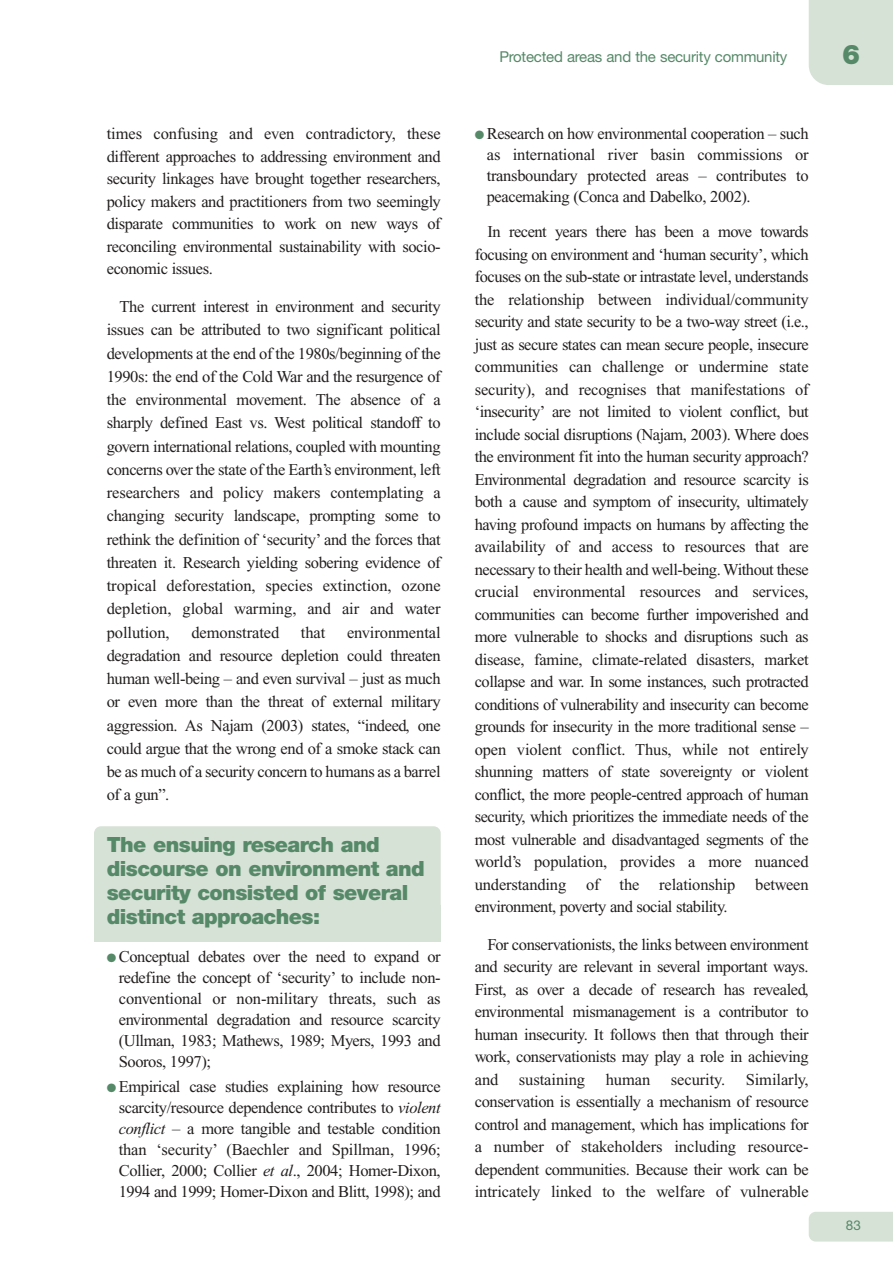
<style>
.page{position:relative;width:893px;height:1263px;background:#fff}
.page>*{position:absolute;margin:0;border:0;box-sizing:border-box;transform-origin:0 0}
.t1{font:900 27px "Helvetica Neue";color:#568968}
.t2{font:900 21px/24px "Helvetica Neue";letter-spacing:-.025em;color:#568968}
.t3{font:16.5px/22.5px "Times New Roman";letter-spacing:-.025em;color:#231f1f;text-align:justify}
.t4{font:16.5px "Times New Roman";letter-spacing:-.005em;color:#231f1f}
.t5{font:15px "Helvetica Neue";letter-spacing:-.015em;color:#568968}
.t6{font:13.5px "Helvetica Neue";color:#568968}
.s1{color:#568968}
.s2{font-style:italic}
</style>
<div class="page">
<div style="left:94px;top:826px;width:346px;height:116px;background:#d7e2d7;border-radius:7px"></div>
<div style="left:94px;top:905px;width:346px;height:37px;background:#d7e2d7"></div>
<div style="left:808px;top:1212px;width:84px;height:30px;background:#d7e2d7"></div>
<div style="left:808px;top:0;width:84px;height:85px;background:#d7e2d7"></div>
<p class="t3" style="left:107px;top:124px;width:335px">times confusing and even contradictory, these different approaches to addressing environment and security linkages have brought together researchers, policy makers and practitioners from two seemingly disparate communities to work on new ways of reconciling environmental sustainability with socio&shy;economic issues.</p>
<p class="t3" style="left:107px;top:297px;width:335px;line-height:23.2px;text-indent:13px">The current interest in environment and security issues can be attributed to two significant political developments at the end of the 1980s/beginning of the 1990s: the end of the Cold War and the resurgence of the environmental movement. The absence of a sharply defined East vs. West political standoff to govern international relations, coupled with mounting concerns over the state of the Earth’s environment, left researchers and policy makers contemplating a changing security landscape, prompting some to rethink the definition of ‘security’ and the forces that threaten it. Research yielding sobering evidence of tropical deforestation, species extinction, ozone depletion, global warming, and air and water pollution,</p>
<p class="t3" style="left:107px;top:622px;width:335px;line-height:23.2px;text-indent:240px">environmental degradation and resource depletion could threaten human well-being – and even survival – just as much or even more than the threat of external military aggression. As Najam (2003) states, “indeed, one could argue that the wrong end of a smoke stack can be as much of a security concern to humans as a barrel of a gun”.</p>
<p class="t2" style="left:107px;top:834px;width:319px">The ensuing research and discourse on environment and security consisted of several distinct approaches:</p>
<p class="t3" style="left:119px;top:948px;width:323px;line-height:21px;text-indent:-12px"><span class="s1">●</span> Conceptual debates over the need to expand or redefine the concept of ‘security’ to include non&shy;conventional or non-military threats, such as environmental degradation and resource scarcity (Ullman, 1983; Mathews, 1989; Myers, 1993 and Sooros, 1997);</p>
<p class="t3" style="left:119px;top:1078px;width:323px;line-height:21px;text-indent:-12px"><span class="s1">●</span> Empirical case studies explaining how resource scarcity/resource dependence contributes to <span class="s2">violent conflict</span> – a more tangible and testable condition than ‘security’ (Baechler and Spillman, 1996; Collier, 2000; Collier <span class="s2">et al</span>., 2004; Homer-Dixon, 1994 and 1999; Homer-Dixon and Blitt, 1998); and</p>
<p class="t4" style="left:191px;top:626px;width:89px">demonstrated</p>
<p class="t3" style="left:301px;top:622px;width:26px">that</p>
<p class="t5" style="left:499px;top:51px;width:289px">Protected areas and the security community</p>
<h1 class="t1" style="left:842px;top:45px;width:20px">6</h1>
<p class="t3" style="left:487px;top:125px;width:323px;line-height:21px;text-indent:-12px"><span class="s1">●</span> Research on how environmental cooperation – such as international river basin commissions or transboundary protected areas – contributes to peacemaking (Conca and Dabelko, 2002).</p>
<p class="t3" style="left:475px;top:222px;width:335px;text-indent:13px">In recent years there has been a move towards focusing on environment and ‘human security’, which focuses on the sub-state or intrastate level, understands the relationship between individual/community security and state security to be a two-way street (i.e., just as secure states can mean secure people, insecure communities can challenge or undermine state security), and recognises that manifestations of ‘insecurity’ are not limited to violent conflict, but include social disruptions (Najam, 2003). Where does the environment fit into the human security approach?<br>Environmental degradation and resource scarcity is both a cause and symptom of insecurity, ultimately having profound impacts on humans by affecting the availability of and access to resources that are necessary to their health and well-being. Without these crucial environmental resources and services, communities can become further impoverished and more vulnerable to shocks and disruptions such as disease, famine, climate-related disasters, market collapse and war. In some instances, such protracted conditions of vulnerability and insecurity can become grounds for insecurity in the more traditional sense – open violent conflict. Thus, while not entirely shunning matters of state sovereignty or violent conflict, the more people-centred approach of human security, which prioritizes the immediate needs of the most vulnerable and disadvantaged segments of the world’s population, provides a more nuanced understanding of the relationship between environment, poverty and social stability.</p>
<p class="t3" style="left:475px;top:934px;width:335px;text-indent:13px">For conservationists, the links between environment and security are relevant in several important ways.<br>First, as over a decade of research has revealed, environmental mismanagement is a contributor to human insecurity. It follows then that through their work, conservationists may play a role in achieving and sustaining human security. Similarly, conservation is essentially a mechanism of resource control and management, which has implications for a number of stakeholders including resource&shy;dependent communities. Because their work can be intricately linked to the welfare of vulnerable</p>
<p class="t6" style="left:845px;top:1221px;width:17px">83</p>
</div>
